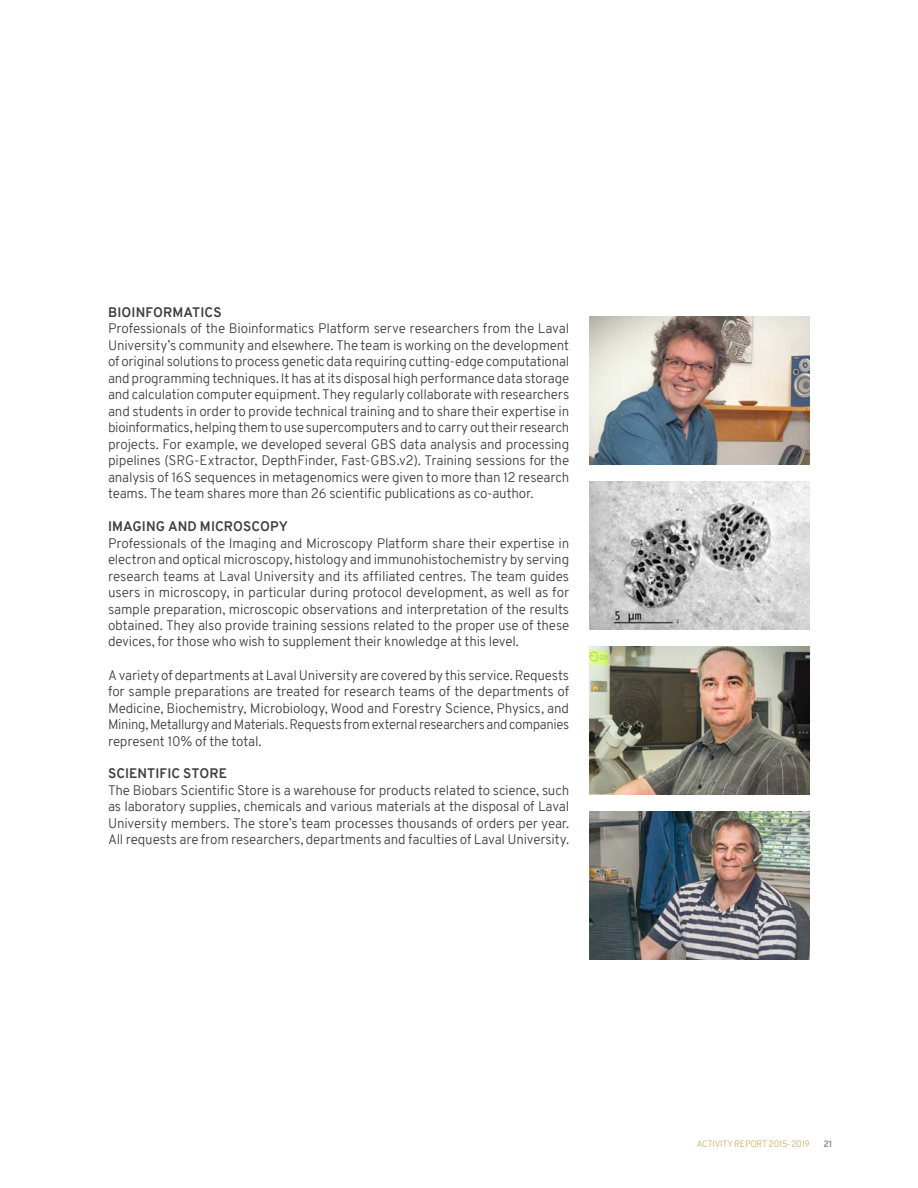
<style>
.page{position:relative;width:918px;height:1188px;background:#fff}
.page>*{position:absolute;margin:0;border:0;box-sizing:border-box;transform-origin:0 0}
.texte_courant{font:300 13.5px/16.5px "Overpass";letter-spacing:-.01em;color:#3e3e3f;text-align:justify}
.sous-titre_caps_9pt{font:700 13.5px "Overpass";letter-spacing:.01em;color:#3e3e3f}
.t1{font:300 9px "Overpass";letter-spacing:-.025em;color:#c9af61}
.t2{font:800 9px "Overpass";color:#939598}
</style>
<div class="page">
<img style="left:590px;top:316px;width:220px;height:149px">
<img style="left:590px;top:482px;width:220px;height:148px">
<img style="left:590px;top:646px;width:220px;height:149px">
<img style="left:590px;top:812px;width:220px;height:148px">
<p class="sous-titre_caps_9pt" style="left:108px;top:302px;width:115px">BIOINFORMATICS</p>
<p class="texte_courant" style="left:108px;top:320px;width:463px">Professionals of the Bioinformatics Platform serve researchers from the Laval University’s community and elsewhere. The team is working on the development of original solutions to process genetic data requiring cutting-edge computational and programming techniques. It has at its disposal high performance data storage and calculation computer equipment. They regularly collaborate with researchers and students in order to provide technical training and to share their expertise in bioinformatics, helping them to use supercomputers and to carry out their research projects. For example, we developed several GBS data analysis and processing pipelines (SRG-Extractor, DepthFinder, Fast-GBS.v2). Training sessions for the analysis of 16S sequences in metagenomics were given to more than 12 research teams. The team shares more than 26 scientific publications as co-author.</p>
<p class="sous-titre_caps_9pt" style="left:108px;top:517px;width:181px">IMAGING AND MICROSCOPY</p>
<p class="texte_courant" style="left:108px;top:535px;width:463px">Professionals of the Imaging and Microscopy Platform share their expertise in electron and optical microscopy, histology and immunohistochemistry by serving research teams at Laval University and its affiliated centres. The team guides users in microscopy, in particular during protocol development, as well as for sample preparation, microscopic observations and interpretation of the results obtained. They also provide training sessions related to the proper use of these devices, for those who wish to supplement their knowledge at this level.</p>
<p class="texte_courant" style="left:108px;top:667px;width:463px">A variety of departments at Laval University are covered by this service. Requests for sample preparations are treated for research teams of the departments of Medicine, Biochemistry, Microbiology, Wood and Forestry Science, Physics, and Mining, Metallurgy and Materials. Requests from external researchers and companies represent 10% of the total.</p>
<p class="sous-titre_caps_9pt" style="left:108px;top:764px;width:121px">SCIENTIFIC STORE</p>
<p class="texte_courant" style="left:108px;top:782px;width:463px">The Biobars Scientific Store is a warehouse for products related to science, such as laboratory supplies, chemicals and various materials at the disposal of Laval University members. The store’s team processes thousands of orders per year.<br>All requests are from researchers, departments and faculties of Laval University.</p>
<p class="t1" style="left:697px;top:1138px;width:115px">ACTIVITY REPORT 2015-2019</p>
<p class="t2" style="left:824px;top:1138px;width:10px">21</p>
</div>
